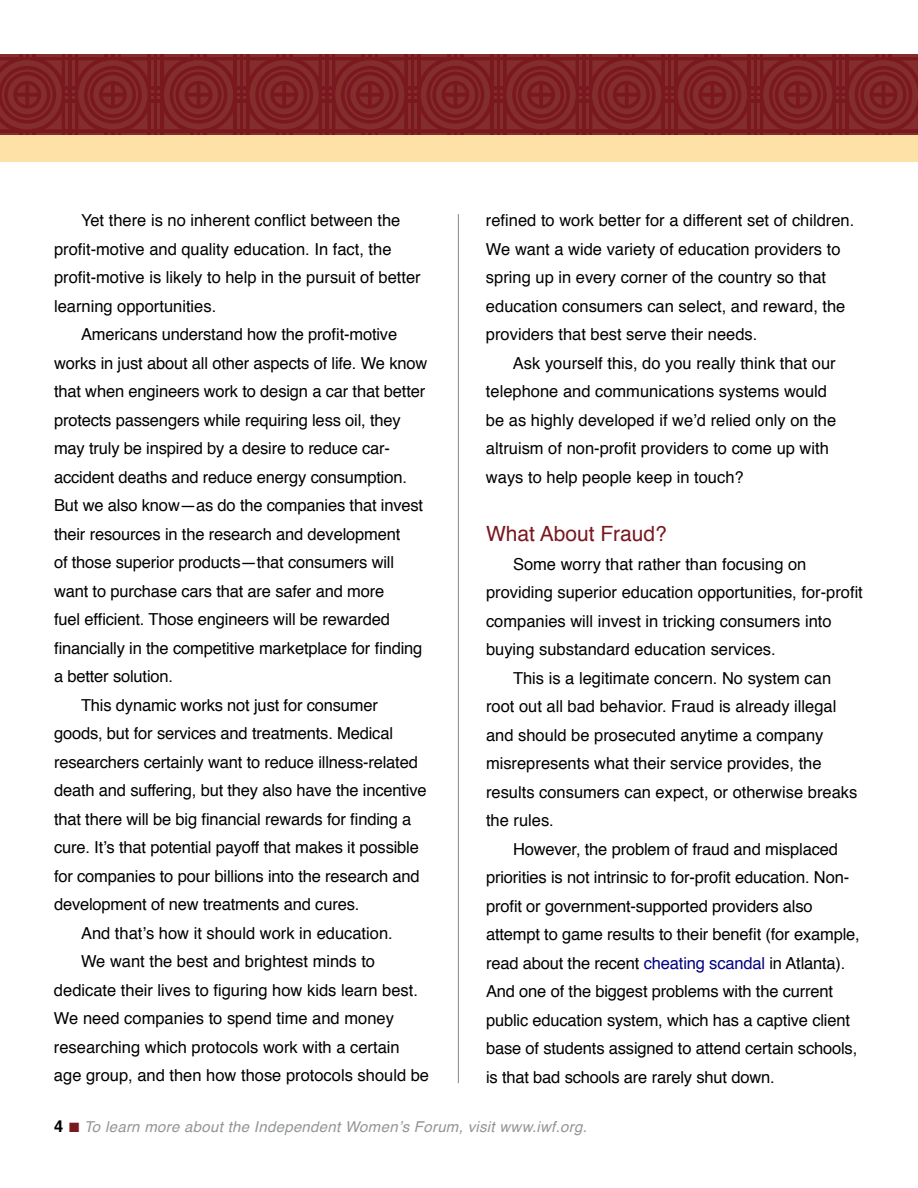
<style>
.page{position:relative;width:918px;height:1188px;background:#fff}
.page>*{position:absolute;margin:0;border:0;box-sizing:border-box;transform-origin:0 0}
.t1{font:21px "Helvetica";color:#7a1820}
.t2{font:16.5px/28.5px "Helvetica";letter-spacing:-.01em;color:#000}
.t3{font:italic 15px "Helvetica";letter-spacing:.02em;color:#939598}
.s1{color:#000080}
.s2{font-weight:700;font-style:normal;font-size:16.5px;color:#000}
.s3{color:#7a1820}
</style>
<div class="page">
<hr style="left:458px;top:214px;width:1px;height:869px;background:#939598">
<svg style="left:0;top:54px;width:918px;height:81px;background:#7e2226"></svg>
<div style="left:0;top:135px;width:918px;height:27px;background:#fde1a6"></div>
<p class="t2" style="left:54px;top:207px;width:368px;text-indent:27px">Yet there is no inherent conflict between the profit-motive and quality education. In fact, the profit-motive is likely to help in the pursuit of better learning opportunities.</p>
<p class="t2" style="left:81px;top:321px;width:318px">Americans understand how the profit-motive</p>
<p class="t2" style="left:54px;top:349px;width:375px">works in just about all other aspects of life. We know</p>
<p class="t2" style="left:54px;top:378px;width:373px">that when engineers work to design a car that better</p>
<p class="t2" style="left:54px;top:406px;width:348px">protects passengers while requiring less oil, they</p>
<p class="t2" style="left:54px;top:435px;width:338px">may truly be inspired by a desire to reduce car-</p>
<p class="t2" style="left:54px;top:463px;width:355px">accident deaths and reduce energy consumption.</p>
<p class="t2" style="left:54px;top:492px;width:371px">But we also know—as do the companies that invest</p>
<p class="t2" style="left:54px;top:520px;width:348px">their resources in the research and development</p>
<p class="t2" style="left:54px;top:549px;width:342px">of those superior products—that consumers will</p>
<p class="t2" style="left:54px;top:577px;width:332px">want to purchase cars that are safer and more</p>
<p class="t2" style="left:54px;top:606px;width:338px">fuel efficient. Those engineers will be rewarded</p>
<p class="t2" style="left:54px;top:634px;width:370px">financially in the competitive marketplace for finding</p>
<p class="t2" style="left:54px;top:663px;width:121px">a better solution.</p>
<p class="t2" style="left:81px;top:691px;width:299px">This dynamic works not just for consumer</p>
<p class="t2" style="left:54px;top:720px;width:341px">goods, but for services and treatments. Medical</p>
<p class="t2" style="left:54px;top:748px;width:365px">researchers certainly want to reduce illness-related</p>
<p class="t2" style="left:54px;top:777px;width:374px">death and suffering, but they also have the incentive</p>
<p class="t2" style="left:54px;top:805px;width:359px">that there will be big financial rewards for finding a</p>
<p class="t2" style="left:54px;top:834px;width:366px">cure. It’s that potential payoff that makes it possible</p>
<p class="t2" style="left:54px;top:862px;width:367px">for companies to pour billions into the research and</p>
<p class="t2" style="left:54px;top:891px;width:307px">development of new treatments and cures.</p>
<p class="t2" style="left:81px;top:919px;width:313px">And that’s how it should work in education.</p>
<p class="t2" style="left:81px;top:948px;width:296px">We want the best and brightest minds to</p>
<p class="t2" style="left:54px;top:976px;width:366px">dedicate their lives to figuring how kids learn best.</p>
<p class="t2" style="left:54px;top:1005px;width:341px">We need companies to spend time and money</p>
<p class="t2" style="left:54px;top:1033px;width:347px">researching which protocols work with a certain</p>
<p class="t2" style="left:54px;top:1062px;width:377px">age group, and then how those protocols should be</p>
<p class="t2" style="left:486px;top:207px;width:370px">refined to work better for a different set of children.<br>We want a wide variety of education providers to spring up in every corner of the country so that education consumers can select, and reward, the providers that best serve their needs.</p>
<p class="t2" style="left:486px;top:349px;width:352px;text-indent:27px">Ask yourself this, do you really think that our telephone and communications systems would be as highly developed if we’d relied only on the altruism of non-profit providers to come up with ways to help people keep in touch?</p>
<p class="t1" style="left:486px;top:518px;width:182px">What About Fraud?</p>
<p class="t2" style="left:513px;top:550px;width:295px">Some worry that rather than focusing on</p>
<p class="t2" style="left:486px;top:579px;width:378px">providing superior education opportunities, for-profit</p>
<p class="t2" style="left:486px;top:607px;width:347px">companies will invest in tricking consumers into</p>
<p class="t2" style="left:486px;top:636px;width:291px">buying substandard education services.</p>
<p class="t2" style="left:513px;top:664px;width:320px">This is a legitimate concern. No system can</p>
<p class="t2" style="left:486px;top:693px;width:352px">root out all bad behavior. Fraud is already illegal</p>
<p class="t2" style="left:486px;top:721px;width:339px">and should be prosecuted anytime a company</p>
<p class="t2" style="left:486px;top:750px;width:337px">misrepresents what their service provides, the</p>
<p class="t2" style="left:486px;top:778px;width:373px">results consumers can expect, or otherwise breaks</p>
<p class="t2" style="left:486px;top:807px;width:69px">the rules.</p>
<p class="t2" style="left:513px;top:835px;width:327px">However, the problem of fraud and misplaced</p>
<p class="t2" style="left:486px;top:864px;width:365px">priorities is not intrinsic to for-profit education. Non-</p>
<p class="t2" style="left:486px;top:892px;width:328px">profit or government-supported providers also</p>
<p class="t2" style="left:486px;top:921px;width:375px">attempt to game results to their benefit (for example,</p>
<p class="t2" style="left:486px;top:949px;width:361px">read about the recent <span class="s1">cheating scandal</span> in Atlanta).</p>
<p class="t2" style="left:486px;top:978px;width:349px">And one of the biggest problems with the current</p>
<p class="t2" style="left:486px;top:1006px;width:366px">public education system, which has a captive client</p>
<p class="t2" style="left:486px;top:1035px;width:373px">base of students assigned to attend certain schools,</p>
<p class="t2" style="left:486px;top:1063px;width:290px">is that bad schools are rarely shut down.</p>
<p class="t3" style="left:54px;top:1115px;width:535px"><span class="s2">4</span> <span class="s3">■</span> To learn more about the Independent Women’s Forum, visit www.iwf.org.</p>
</div>
